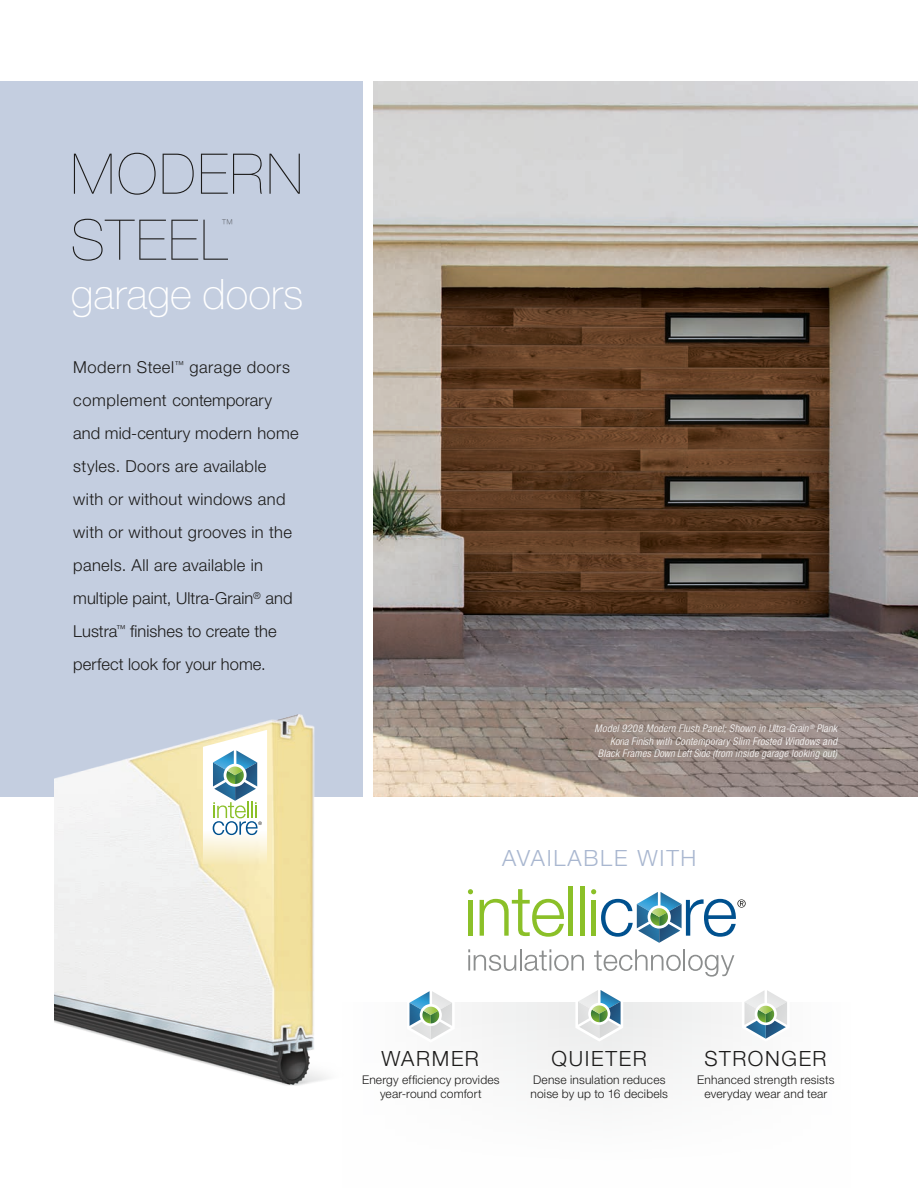
<style>
.page{position:relative;width:918px;height:1188px;background:#fff}
.page>*{position:absolute;margin:0;border:0;box-sizing:border-box;transform-origin:0 0}
.t1{font:200 56.1px/66px "Helvetica Neue LT Std";letter-spacing:.035em;color:#1c1b1a}
.t2{font:100 42px "Helvetica Neue LT Std";letter-spacing:.005em;color:#fff}
.t3{font:300 22.5px "Helvetica Neue LT Std";letter-spacing:.08em;color:#a9b7d0}
.t4{font:300 21px "Helvetica Neue LT Std";letter-spacing:.08em;color:#1c1b1a}
.t5{font:300 16.5px/33px "Helvetica Neue LT Std";letter-spacing:.02em;color:#1c1b1a}
.t6{font:200 12.3px "Helvetica Neue LT Std";color:#1c1b1a}
.t7{font:300 12px/14.4px "Helvetica Neue LT Std";letter-spacing:.015em;color:#1c1b1a;text-align:center}
.t8{font:italic 300 condensed 10.5px/12.6px "Helvetica Neue LT Std";letter-spacing:.025em;color:#fff;text-align:right}
</style>
<div class="page">
<img style="left:374px;top:81px;width:544px;height:715px">
<div style="left:0;top:81px;width:363px;height:716px;background:#c4cee0"></div>
<svg style="left:468px;top:949px;width:48px;height:22px"></svg>
<hr style="left:520px;top:949px;width:2px;height:22px;background:#8c8e8e">
<svg style="left:524px;top:949px;width:60px;height:22px"></svg>
<svg style="left:594px;top:949px;width:140px;height:28px"></svg>
<div style="left:468px;top:900px;width:5px;height:36px;background:#8bc028"></div>
<svg style="left:480px;top:889px;width:84px;height:48px"></svg>
<hr style="left:569px;top:886px;width:4px;height:50px;background:#8bc028">
<hr style="left:580px;top:886px;width:4px;height:50px;background:#8bc028">
<svg style="left:468px;top:889px;width:5px;height:5px"></svg>
<svg style="left:591px;top:889px;width:155px;height:54px"></svg>
<svg style="left:409px;top:991px;width:43px;height:49px"></svg>
<svg style="left:744px;top:990px;width:43px;height:49px"></svg>
<svg style="left:573px;top:990px;width:54px;height:54px"></svg>
<img style="left:54px;top:715px;width:274px;height:371px">
<svg style="left:203px;top:730px;width:64px;height:136px"></svg>
<h1 class="t1" style="left:71px;top:141px;width:233px">MODERN<br>STEEL</h1>
<p class="t6" style="left:221px;top:217px;width:14px">™</p>
<h2 class="t2" style="left:71px;top:271px;width:234px">garage doors</h2>
<p class="t5" style="left:73px;top:351px;width:227px">Modern Steel<sup>™</sup> garage doors complement contemporary and mid-century modern home styles. Doors are available with or without windows and with or without grooves in the panels. All are available in multiple paint, Ultra-Grain<sup>®</sup> and<br>Lustra<sup>™</sup> finishes to create the perfect look for your home.</p>
<p class="t8" style="left:595px;top:722px;width:244px">Model 9208 Modern Flush Panel; Shown in Ultra-Grain <sup>®</sup> Plank<br>Kona Finish with Contemporary Slim Frosted Windows and<br>Black Frames Down Left Side (from inside garage looking out)</p>
<h3 class="t3" style="left:502px;top:844px;width:196px">AVAILABLE WITH</h3>
<p class="t4" style="left:381px;top:1045px;width:99px">WARMER</p>
<p class="t7" style="left:362px;top:1072px;width:139px">Energy efficiency provides year-round comfort</p>
<p class="t4" style="left:552px;top:1045px;width:97px">QUIETER</p>
<p class="t7" style="left:531px;top:1072px;width:139px;text-align:left">Dense insulation reduces noise by up to 16 decibels</p>
<p class="t4" style="left:705px;top:1045px;width:124px">STRONGER</p>
<p class="t7" style="left:697px;top:1072px;width:139px">Enhanced strength resists everyday wear and tear</p>
</div>
